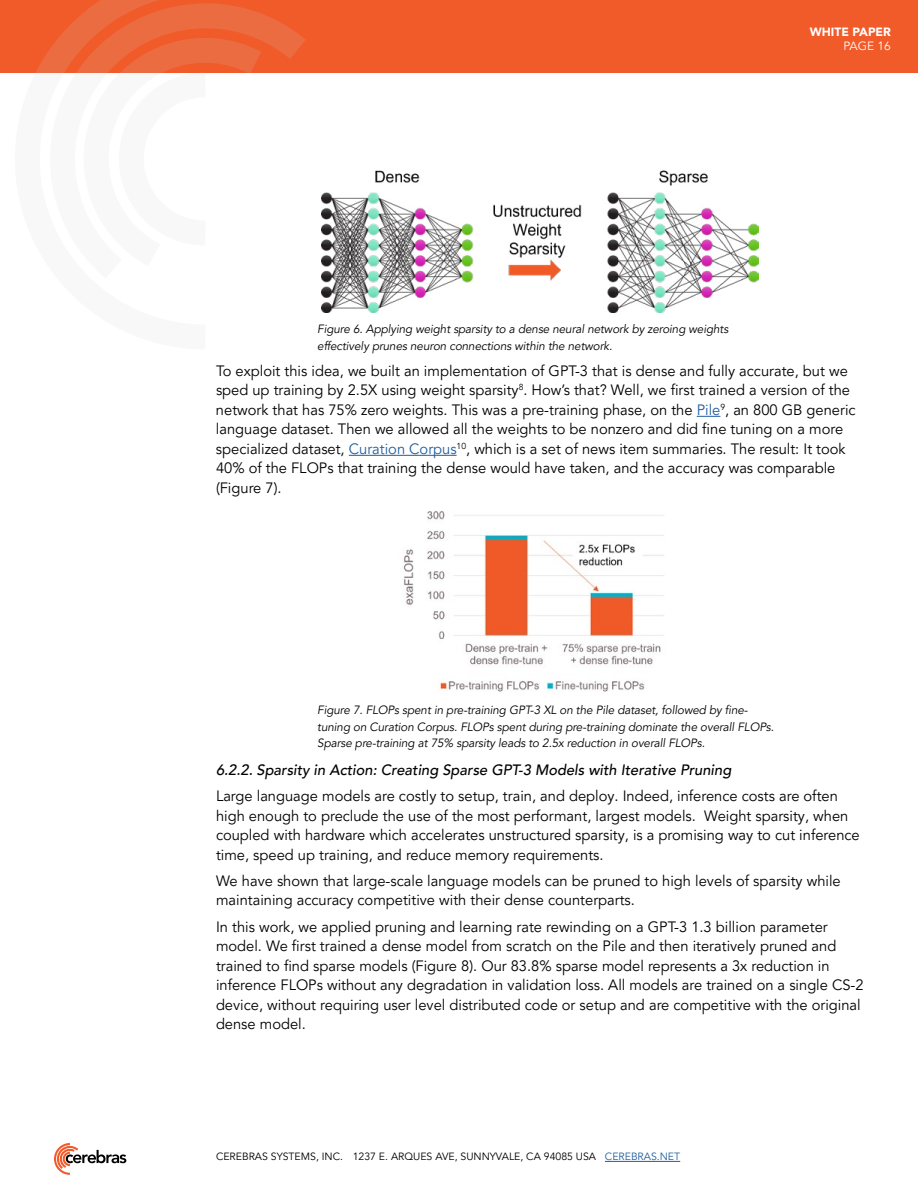
<style>
.page{position:relative;width:918px;height:1188px;background:#fff}
.page>*{position:absolute;margin:0;border:0;box-sizing:border-box;transform-origin:0 0}
.t1{font:15px/19.5px "Avenir LT Pro";color:#000}
.t2{font:italic 500 15px "Avenir LT Pro";color:#000}
.t3{font:italic 12px/16.5px "Avenir LT Pro";letter-spacing:-.01em;color:#000}
.t4{font:900 12px "Avenir LT Pro";color:#fff}
.t5{font:12px "Avenir LT Pro";color:#fff}
.t6{font:10.5px "Avenir LT Pro";color:#000}
.s1{color:#215e9e}
</style>
<div class="page">
<div style="left:0;top:0;width:918px;height:73px;background:#f15a29"></div>
<svg style="left:45px;top:0;width:261px;height:73px"></svg>
<svg style="left:81px;top:21px;width:208px;height:52px"></svg>
<svg style="left:106px;top:60px;width:139px;height:13px"></svg>
<svg style="left:54px;top:1143px;width:72px;height:32px"></svg>
<hr style="left:605px;top:1161px;width:75px;height:1px;background:#215e9e">
<svg style="left:697px;top:416px;width:23px;height:1px"></svg>
<hr style="left:349px;top:455px;width:108px;height:1px;background:#215e9e">
<img style="left:321px;top:170px;width:438px;height:142px">
<img style="left:403px;top:511px;width:261px;height:181px">
<p class="t4" style="left:810px;top:24px;width:83px">WHITE PAPER</p>
<p class="t5" style="left:844px;top:39px;width:49px">PAGE 16</p>
<p class="t3" style="left:317px;top:321px;width:413px">Figure 6. Applying weight sparsity to a dense neural network by zeroing weights effectively prunes neuron connections within the network.</p>
<p class="t1" style="left:216px;top:361px;width:641px">To exploit this idea, we built an implementation of GPT-3 that is dense and fully accurate, but we sped up training by 2.5X using weight sparsity<sup>8</sup>. How’s that? Well, we first trained a version of the network that has 75% zero weights. This was a pre-training phase, on the <span class="s1">Pile</span><sup>9</sup>, an 800 GB generic language dataset. Then we allowed all the weights to be nonzero and did fine tuning on a more specialized dataset, <span class="s1">Curation Corpus</span><sup>10</sup>, which is a set of news item summaries. The result: It took 40% of the FLOPs that training the dense would have taken, and the accuracy was comparable (Figure 7).</p>
<p class="t3" style="left:317px;top:702px;width:458px">Figure 7. FLOPs spent in pre-training GPT-3 XL on the Pile dataset, followed by fine&shy;tuning on Curation Corpus. FLOPs spent during pre-training dominate the overall FLOPs.<br>Sparse pre-training at 75% sparsity leads to 2.5x reduction in overall FLOPs.</p>
<p class="t2" style="left:216px;top:761px;width:517px">6.2.2. Sparsity in Action: Creating Sparse GPT-3 Models with Iterative Pruning</p>
<p class="t1" style="left:216px;top:786px;width:645px">Large language models are costly to setup, train, and deploy. Indeed, inference costs are often high enough to preclude the use of the most performant, largest models. Weight sparsity, when coupled with hardware which accelerates unstructured sparsity, is a promising way to cut inference time, speed up training, and reduce memory requirements.</p>
<p class="t1" style="left:216px;top:871px;width:626px">We have shown that large-scale language models can be pruned to high levels of sparsity while maintaining accuracy competitive with their dense counterparts.</p>
<p class="t1" style="left:216px;top:917px;width:649px">In this work, we applied pruning and learning rate rewinding on a GPT-3 1.3 billion parameter model. We first trained a dense model from scratch on the Pile and then iteratively pruned and trained to find sparse models (Figure 8). Our 83.8% sparse model represents a 3x reduction in inference FLOPs without any degradation in validation loss. All models are trained on a single CS-2 device, without requiring user level distributed code or setup and are competitive with the original dense model.</p>
<p class="t6" style="left:216px;top:1150px;width:466px">CEREBRAS SYSTEMS, INC. 1237 E. ARQUES AVE, SUNNYVALE, CA 94085 USA <span class="s1">CEREBRAS.NET</span></p>
</div>
